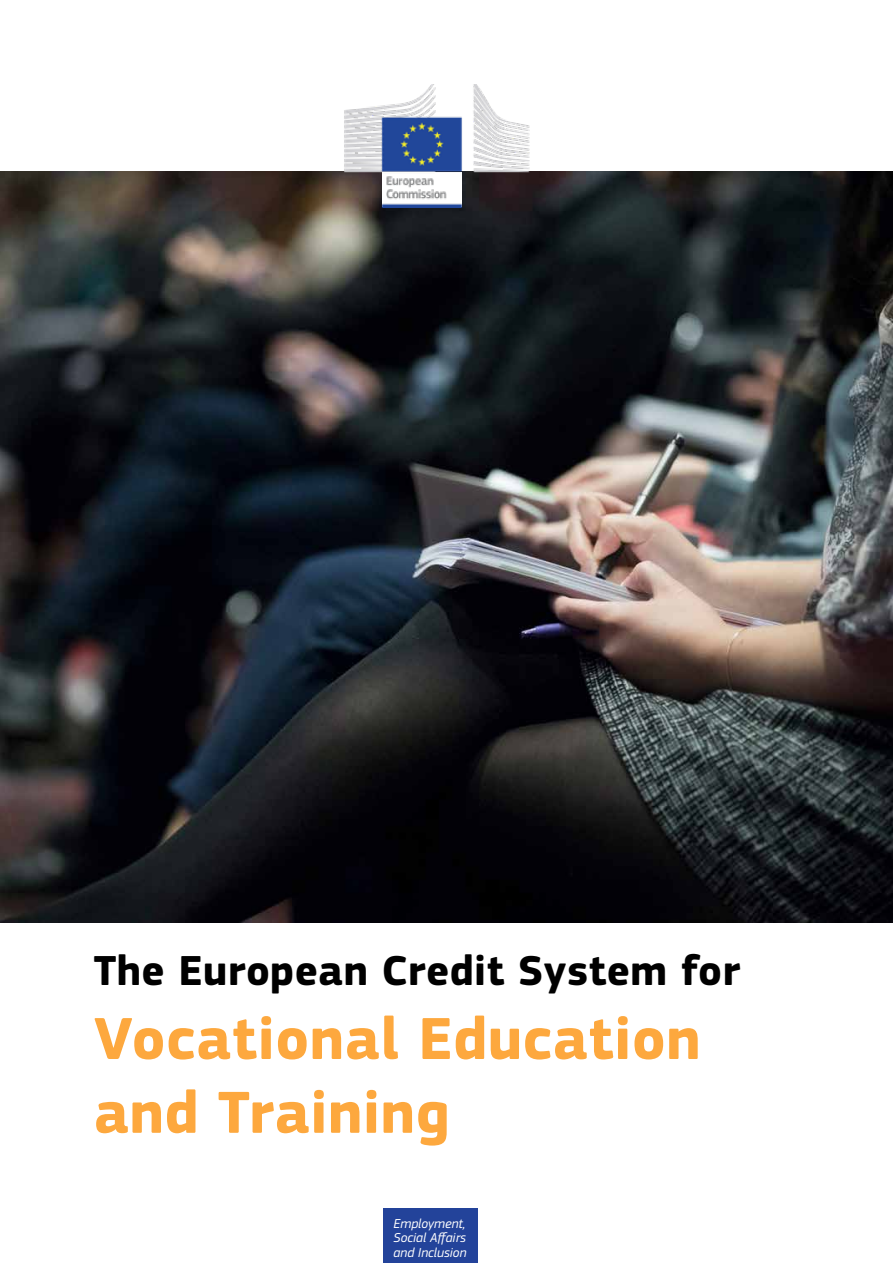
<style>
.page{position:relative;width:893px;height:1263px;background:#fff}
.page>*{position:absolute;margin:0;border:0;box-sizing:border-box;transform-origin:0 0}
.t1{font:700 61.5px "EC Square Sans Pro";letter-spacing:.01em;color:#fda83e}
.t2{font:700 43.5px "EC Square Sans Pro";letter-spacing:.01em;color:#000}
.DG_Box{font:italic 13.5px/14.9px "EC Square Sans Pro";color:#fff;text-align:justify}
</style>
<div class="page">
<img style="left:0;top:172px;width:893px;height:751px">
<div style="left:383px;top:1209px;width:95px;height:54px;background:#23439a"></div>
<img style="left:332px;top:84px;width:214px;height:124px">
<p class="t2" style="left:94px;top:945px;width:648px">The European Credit System for</p>
<p class="t1" style="left:94px;top:1002px;width:608px">Vocational Education</p>
<p class="t1" style="left:94px;top:1076px;width:357px">and Training</p>
<p class="DG_Box" style="left:394px;top:1216px;width:74px">Employment, Social Affairs and Inclusion</p>
</div>
